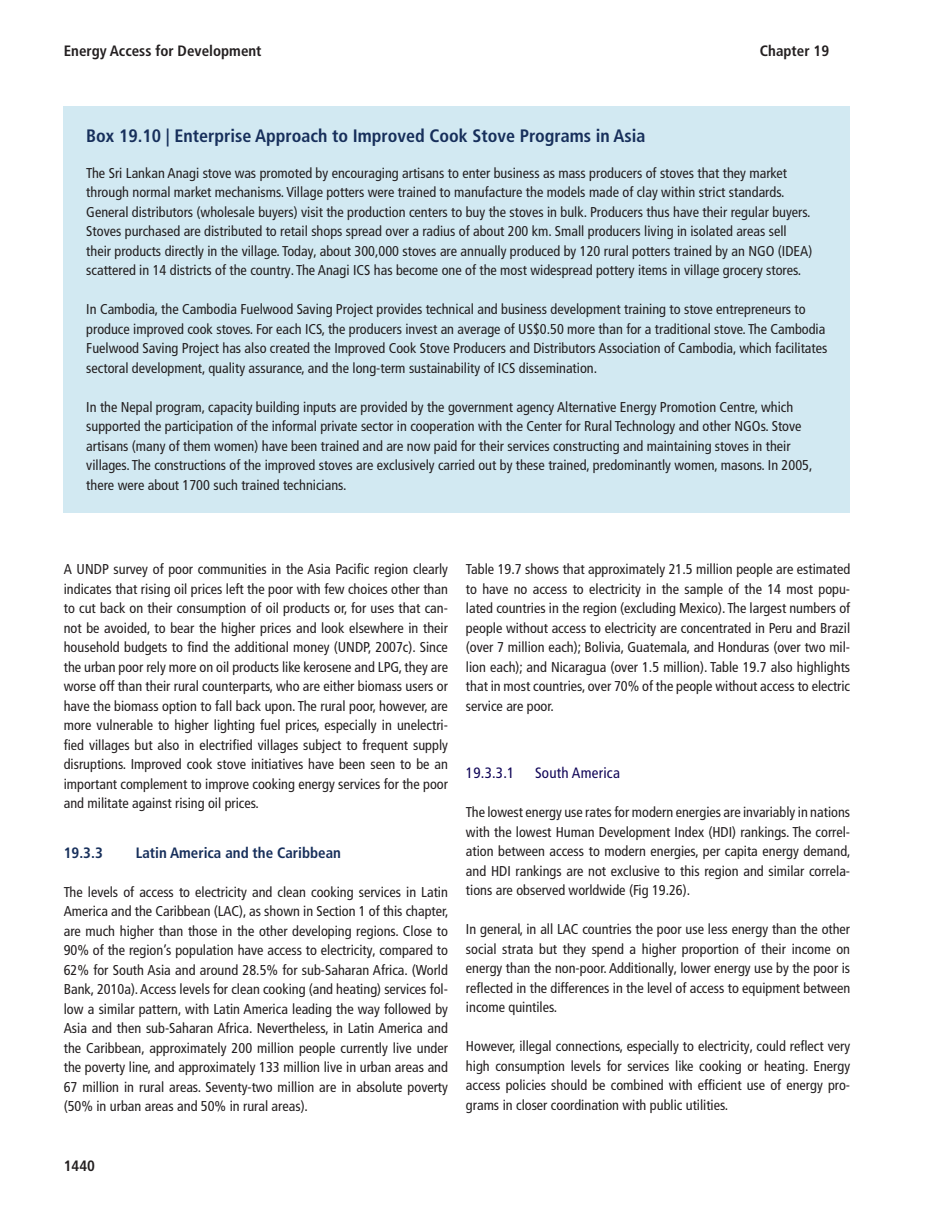
<style>
.page{position:relative;width:944px;height:1214px;background:#fff}
.page>*{position:absolute;margin:0;border:0;box-sizing:border-box;transform-origin:0 0}
.t1{font:700 condensed 18px "Frutiger LT Pro";color:#172f5b}
.t2{font:700 condensed 15px "Frutiger LT Pro";color:#231f20}
.t3{font:700 condensed 15px "Frutiger LT Pro";color:#172f5b}
.t4{font:condensed 15px "Frutiger LT Pro";letter-spacing:.015em;color:#110658}
.t5{font:condensed 14.25px/19.5px "Frutiger LT Pro";color:#231f20;text-align:justify}
</style>
<div class="page">
<div style="left:64px;top:106px;width:786px;height:406px;background:#d2e9f2"></div>
<p class="t2" style="left:64px;top:45px;width:199px">Energy Access for Development</p>
<p class="t2" style="left:760px;top:45px;width:71px">Chapter 19</p>
<p class="t1" style="left:86px;top:128px;width:560px">Box 19.10 | Enterprise Approach to Improved Cook Stove Programs in Asia</p>
<p class="t5" style="left:86px;top:164px;width:727px;text-align:left">The Sri Lankan Anagi stove was promoted by encouraging artisans to enter business as mass producers of stoves that they market through normal market mechanisms. Village potters were trained to manufacture the models made of clay within strict standards.<br>General distributors (wholesale buyers) visit the production centers to buy the stoves in bulk. Producers thus have their regular buyers.<br>Stoves purchased are distributed to retail shops spread over a radius of about 200 km. Small producers living in isolated areas sell their products directly in the village. Today, about 300,000 stoves are annually produced by 120 rural potters trained by an NGO (IDEA) scattered in 14 districts of the country. The Anagi ICS has become one of the most widespread pottery items in village grocery stores.</p>
<p class="t5" style="left:86px;top:301px;width:742px;text-align:left">In Cambodia, the Cambodia Fuelwood Saving Project provides technical and business development training to stove entrepreneurs to produce improved cook stoves. For each ICS, the producers invest an average of US$0.50 more than for a traditional stove. The Cambodia Fuelwood Saving Project has also created the Improved Cook Stove Producers and Distributors Association of Cambodia, which facilitates sectoral development, quality assurance, and the long-term sustainability of ICS dissemination.</p>
<p class="t5" style="left:86px;top:398px;width:727px;text-align:left">In the Nepal program, capacity building inputs are provided by the government agency Alternative Energy Promotion Centre, which supported the participation of the informal private sector in cooperation with the Center for Rural Technology and other NGOs. Stove artisans (many of them women) have been trained and are now paid for their services constructing and maintaining stoves in their villages. The constructions of the improved stoves are exclusively carried out by these trained, predominantly women, masons. In 2005, there were about 1700 such trained technicians.</p>
<p class="t5" style="left:64px;top:560px;width:386px">A UNDP survey of poor communities in the Asia Pacific region clearly indicates that rising oil prices left the poor with few choices other than to cut back on their consumption of oil products or, for uses that can&shy;not be avoided, to bear the higher prices and look elsewhere in their household budgets to find the additional money (UNDP, 2007c ). Since the urban poor rely more on oil products like kerosene and LPG, they are worse off than their rural counterparts, who are either biomass users or have the biomass option to fall back upon. The rural poor, however, are more vulnerable to higher lighting fuel prices, especially in unelectri&shy;fied villages but also in electrified villages subject to frequent supply disruptions. Improved cook stove initiatives have been seen to be an important complement to improve cooking energy services for the poor and militate against rising oil prices.</p>
<p class="t3" style="left:64px;top:846px;width:40px">19.3.3</p>
<p class="t3" style="left:136px;top:846px;width:207px">Latin America and the Caribbean</p>
<p class="t5" style="left:64px;top:883px;width:386px">The levels of access to electricity and clean cooking services in Latin America and the Caribbean (LAC), as shown in Section 1 of this chapter, are much higher than those in the other developing regions. Close to 90% of the region’s population have access to electricity, compared to 62% for South Asia and around 28.5% for sub-Saharan Africa. (World Bank, 2010a ). Access levels for clean cooking (and heating) services fol&shy;low a similar pattern, with Latin America leading the way followed by Asia and then sub-Saharan Africa. Nevertheless, in Latin America and the Caribbean, approximately 200 million people currently live under the poverty line, and approximately 133 million live in urban areas and 67 million in rural areas. Seventy-two million are in absolute poverty (50% in urban areas and 50% in rural areas).</p>
<p class="t5" style="left:466px;top:560px;width:386px">Table 19.7 shows that approximately 21.5 million people are estimated to have no access to electricity in the sample of the 14 most popu&shy;lated countries in the region (excluding Mexico). The largest numbers of people without access to electricity are concentrated in Peru and Brazil (over 7 million each); Bolivia, Guatemala, and Honduras (over two mil&shy;lion each); and Nicaragua (over 1.5 million). Table 19.7 also highlights that in most countries, over 70% of the people without access to electric service are poor.</p>
<p class="t4" style="left:466px;top:767px;width:50px">19.3.3.1</p>
<p class="t4" style="left:535px;top:767px;width:86px">South America</p>
<p class="t5" style="left:466px;top:803px;width:386px">The lowest energy use rates for modern energies are invariably in nations with the lowest Human Development Index (HDI) rankings. The correl&shy;ation between access to modern energies, per capita energy demand, and HDI rankings are not exclusive to this region and similar correla&shy;tions are observed worldwide (Fig 19.26).</p>
<p class="t5" style="left:466px;top:920px;width:386px">In general, in all LAC countries the poor use less energy than the other social strata but they spend a higher proportion of their income on energy than the non-poor. Additionally, lower energy use by the poor is reflected in the differences in the level of access to equipment between income quintiles.</p>
<p class="t5" style="left:466px;top:1037px;width:386px">However, illegal connections, especially to electricity, could reflect very high consumption levels for services like cooking or heating. Energy access policies should be combined with efficient use of energy pro&shy;grams in closer coordination with public utilities.</p>
<p class="t2" style="left:64px;top:1160px;width:33px">1440</p>
</div>
